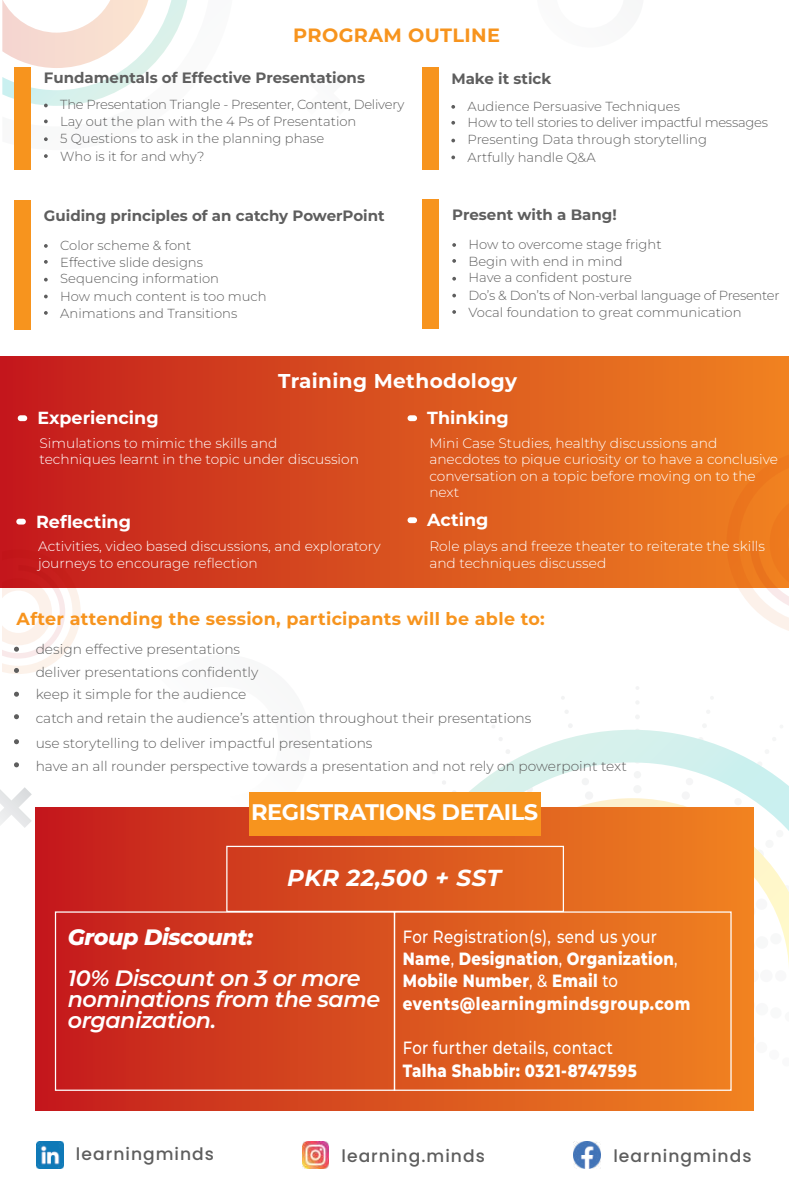
<style>
.page{position:relative;width:789px;height:1179px;background:#fff}
.page>*{position:absolute;margin:0;border:0;box-sizing:border-box;transform-origin:0 0}
.t1{font:italic 700 23.12px "Montserrat";letter-spacing:.02em;color:#fff}
.t2{font:700 22.5px "Montserrat";letter-spacing:-.02em;color:#fff}
.t3{font:italic 600 22.25px/20.9px "Montserrat";letter-spacing:-.02em;color:#fff}
.t4{font:italic 800 22.25px "Montserrat";letter-spacing:-.02em;color:#fff}
.t5{font:700 20px "Montserrat";letter-spacing:.02em;color:#fff}
.t6{font:700 19.25px "Montserrat";letter-spacing:.02em;color:#f7941e}
.t7{font:800 17.75px/22.2px "Montserrat";letter-spacing:.02em;color:#fff;scale:.84 1}
.t8{font:500 17.75px "Montserrat";letter-spacing:.02em;color:#fff;scale:.84 1}
.t9{font:700 17.5px "Montserrat";letter-spacing:.02em;color:#f7941e}
.t10{font:700 17.5px "Montserrat";color:#fff}
.t11{font:500 17.12px "Poppins";letter-spacing:.06em;color:#5e5e5e}
.t12{font:700 15px "Montserrat";color:#5e5e5e}
.t13{font:300 13.75px/16.5px "Montserrat";color:#fff}
.t14{font:300 13.75px/22.5px "Montserrat";color:#5e5e5e}
.t15{font:300 13.12px/17.1px "Montserrat";color:#5e5e5e}
.s1{font-weight:500}
</style>
<div class="page">
<div style="left:0;top:356px;width:788px;height:232px;background:linear-gradient(to right,#c31c1d,#ef8421)"></div>
<svg style="left:0;top:787px;width:32px;height:41px"></svg>
<svg style="left:432px;top:696px;width:356px;height:394px"></svg>
<svg style="left:726px;top:449px;width:62px;height:182px"></svg>
<div style="left:14px;top:68px;width:17px;height:102px;background:#f7941e"></div>
<svg style="left:2px;top:0;width:185px;height:158px"></svg>
<div style="left:14px;top:200px;width:17px;height:129px;background:#f7941e"></div>
<svg style="left:44px;top:244px;width:4px;height:4px"></svg>
<svg style="left:44px;top:260px;width:4px;height:4px"></svg>
<svg style="left:44px;top:278px;width:4px;height:3px"></svg>
<svg style="left:44px;top:295px;width:4px;height:3px"></svg>
<svg style="left:44px;top:311px;width:4px;height:4px"></svg>
<div style="left:422px;top:68px;width:17px;height:102px;background:#f7941e"></div>
<svg style="left:451px;top:105px;width:4px;height:4px"></svg>
<svg style="left:451px;top:121px;width:4px;height:4px"></svg>
<svg style="left:451px;top:139px;width:4px;height:3px"></svg>
<svg style="left:451px;top:156px;width:4px;height:3px"></svg>
<div style="left:422px;top:199px;width:17px;height:129px;background:#f7941e"></div>
<svg style="left:452px;top:243px;width:4px;height:4px"></svg>
<svg style="left:452px;top:259px;width:4px;height:4px"></svg>
<svg style="left:452px;top:277px;width:4px;height:4px"></svg>
<svg style="left:452px;top:294px;width:4px;height:3px"></svg>
<svg style="left:452px;top:310px;width:4px;height:4px"></svg>
<svg style="left:2px;top:549px;width:79px;height:125px"></svg>
<svg style="left:14px;top:692px;width:5px;height:5px"></svg>
<svg style="left:14px;top:714px;width:5px;height:5px"></svg>
<svg style="left:14px;top:739px;width:5px;height:5px"></svg>
<svg style="left:14px;top:762px;width:5px;height:5px"></svg>
<div style="left:18px;top:415px;width:9px;height:6px;background:#fff;border-radius:3px"></div>
<div style="left:16px;top:519px;width:10px;height:5px;background:#fff;border-radius:3px"></div>
<div style="left:407px;top:415px;width:10px;height:6px;background:#fff;border-radius:3px"></div>
<div style="left:407px;top:517px;width:10px;height:6px;background:#fff;border-radius:3px"></div>
<img style="left:302px;top:1141px;width:26px;height:27px">
<img style="left:573px;top:1141px;width:27px;height:27px">
<img style="left:36px;top:1141px;width:27px;height:27px">
<div style="left:36px;top:807px;width:716px;height:303px;background:linear-gradient(to right,#c41d1d,#f08521)"></div>
<div style="left:248px;top:792px;width:292px;height:43px;background:#f7941e"></div>
<div style="left:394px;top:911px;width:337px;height:180px;border:1px solid #fff"></div>
<div style="left:55px;top:911px;width:340px;height:180px;border:1px solid #fff"></div>
<div style="left:226px;top:846px;width:338px;height:66px;border:1px solid #fff"></div>
<h3 class="t6" style="left:293px;top:21px;width:208px">PROGRAM OUTLINE</h3>
<p class="t12" style="left:44px;top:67px;width:322px">Fundamentals of Effective Presentations</p>
<p class="t15" style="left:60px;top:96px;width:345px">The Presentation Triangle - Presenter, Content, Delivery Lay out the plan with the 4 Ps of Presentation<br>5 Questions to ask in the planning phase<br>Who is it for and why?</p>
<p class="t12" style="left:451px;top:68px;width:101px">Make it stick</p>
<p class="t15" style="left:467px;top:97px;width:302px">Audience Persuasive Techniques<br>How to tell stories to deliver impactful messages Presenting Data through storytelling<br>Artfully handle Q&amp;A</p>
<p class="t12" style="left:44px;top:205px;width:342px">Guiding principles of an catchy PowerPoint</p>
<p class="t15" style="left:60px;top:236px;width:208px">Color scheme &amp; font<br>Effective slide designs<br>Sequencing information<br>How much content is too much</p>
<p class="t15" style="left:60px;top:304px;width:178px">Animations and Transitions</p>
<p class="t12" style="left:452px;top:204px;width:166px">Present with a Bang!</p>
<p class="t15" style="left:468px;top:235px;width:312px">How to overcome stage fright<br>Begin with end in mind<br>Have a confident posture<br>Do’s &amp; Don’ts of Non-verbal language of Presenter</p>
<p class="t15" style="left:468px;top:303px;width:274px">Vocal foundation to great communication</p>
<h3 class="t5" style="left:278px;top:366px;width:240px">Training Methodology</h3>
<h3 class="t10" style="left:37px;top:405px;width:123px">Experiencing</h3>
<p class="t13" style="left:40px;top:434px;width:321px">Simulations to mimic the skills and<br>techniques learnt in the topic under discussion</p>
<h3 class="t10" style="left:36px;top:509px;width:96px">Reflecting</h3>
<p class="t13" style="left:38px;top:537px;width:344px">Activities, video based discussions, and exploratory journeys to encourage reflection</p>
<h3 class="t10" style="left:427px;top:405px;width:83px">Thinking</h3>
<p class="t13" style="left:429px;top:434px;width:350px">Mini Case Studies, healthy discussions and anecdotes to pique curiosity or to have a conclusive conversation on a topic before moving on to the next</p>
<h3 class="t10" style="left:427px;top:507px;width:63px">Acting</h3>
<p class="t13" style="left:429px;top:537px;width:337px">Role plays and freeze theater to reiterate the skills and techniques discussed</p>
<h3 class="t9" style="left:17px;top:606px;width:529px">After attending the session, participants will be able to:</h3>
<p class="t14" style="left:36px;top:638px;width:224px">design effective presentations deliver presentations confidently keep it simple for the audience</p>
<p class="t14" style="left:36px;top:705px;width:497px;line-height:25px">catch and retain the audience’s attention throughout their presentations use storytelling to deliver impactful presentations</p>
<p class="t14" style="left:36px;top:754px;width:592px">have an all rounder perspective towards a presentation and not rely on powerpoint text</p>
<h2 class="t2" style="left:251px;top:796px;width:288px">REGISTRATIONS DETAILS</h2>
<h1 class="t1" style="left:287px;top:861px;width:215px">PKR 22,500 + SST</h1>
<h3 class="t4" style="left:68px;top:920px;width:187px">Group Discount:</h3>
<h3 class="t3" style="left:68px;top:967px;width:314px">10% Discount on 3 or more nominations from the same organization.</h3>
<h3 class="t7" style="left:403px;top:924px;width:344px"><span class="s1">For Registration(s), send us your<br></span>Name<span class="s1">,</span> Designation<span class="s1">,</span> Organization<span class="s1">,<br></span>Mobile Number<span class="s1">, &amp;</span> Email <span class="s1">to </span>events@learningmindsgroup.com</h3>
<h3 class="t8" style="left:403px;top:1035px;width:252px">For further details, contact</h3>
<h3 class="t7" style="left:403px;top:1058px;width:280px">Talha Shabbir: 0321-8747595</h3>
<h3 class="t11" style="left:76px;top:1144px;width:140px">learningminds</h3>
<h3 class="t11" style="left:341px;top:1146px;width:145px">learning.minds</h3>
<h3 class="t11" style="left:613px;top:1146px;width:140px">learningminds</h3>
</div>
